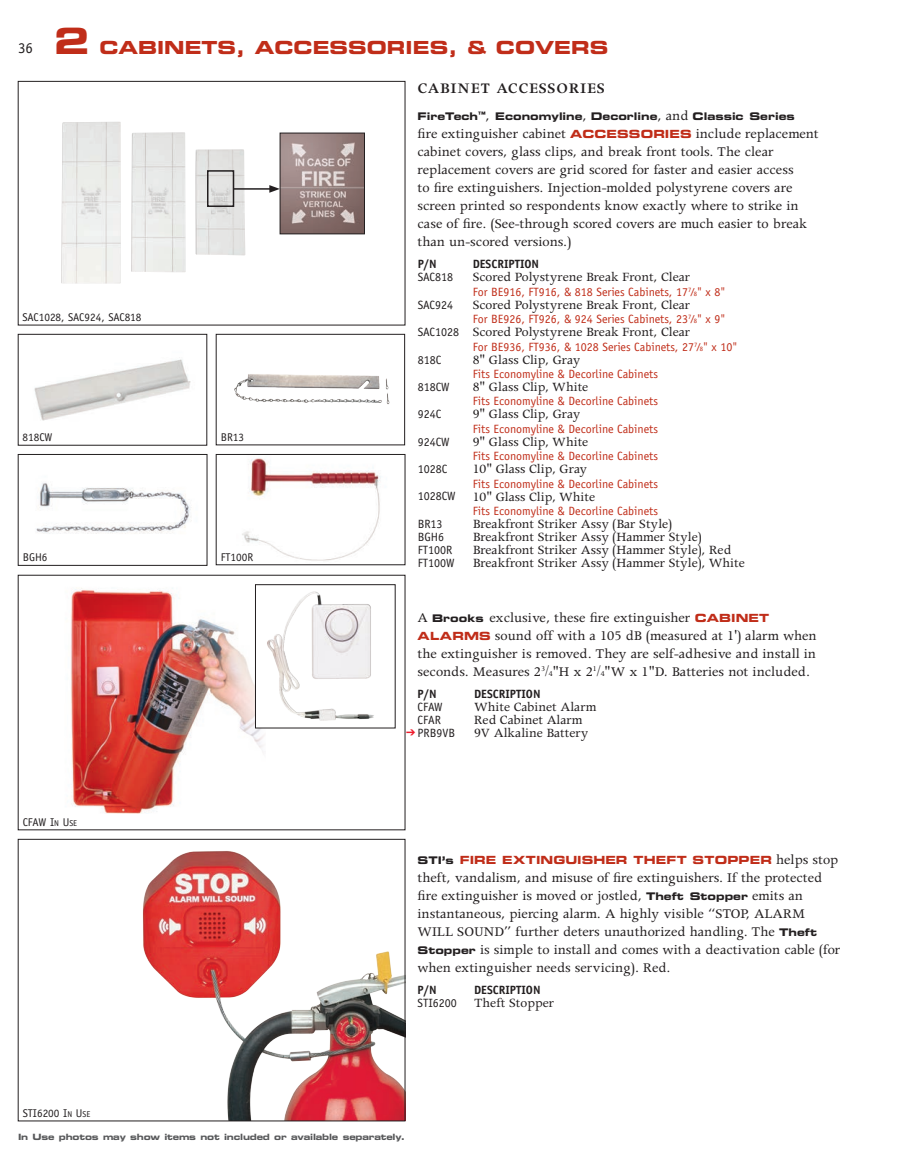
<style>
.page{position:relative;width:918px;height:1175px;background:#fff}
.page>*{position:absolute;margin:0;border:0;box-sizing:border-box;transform-origin:0 0}
.t1{font:18px "Eurostile LT Std Bold Ex 2";color:#c02d19}
.Subcategory{font:600 16.5px "Apollo";letter-spacing:.05em;color:#231f20}
.Body_style{font:15px/18px "Apollo";color:#231f20}
.t2{font:15px "Officina Sans";color:#231f20}
.New_Table{font:14.25px "Apollo";color:#231f20}
.t3{font:12px "Officina Sans";color:#c02d19}
.New_Table-2{font:12px "Officina Sans";color:#231f20}
.New_Table-3{font:700 12px "Officina Sans";color:#231f20}
.Px{font:11.25px "Officina Sans";color:#231f20}
.Body_style-2{font:11.25px "Eurostile LT Std Bold Ex 2";letter-spacing:.005em;color:#c02d19}
.Body_style-3{font:10.5px "Eurostile LT Std Bold Ex 2";color:#231f20}
.t4{font:8.7px "Eurostile LT Std Bold Ex 2";letter-spacing:-.02em;color:#57585a}
.s1{font-size:36px}
.s2{font-family:"Apollo";font-size:15px}
.s3{font-family:"Eurostile LT Std Bold Ex 2";font-size:11.25px;color:#c02d19}
.s4{font-size:6.6px}
.s5{font-style:inherit}
.s6{font-size:8.4px}
.s7{font-family:"Eurostile LT Std Bold Ex 2";font-size:10.5px}
.s8{font-size:8.25px}
.s9{font-size:10.5px;color:#231f20}
.s10{font-family:"Apollo";font-size:15px;color:#231f20}
</style>
<div class="page">
<img style="left:61px;top:122px;width:184px;height:162px">
<div style="left:18px;top:81px;width:387px;height:244px;border:1px solid #231f20"></div>
<img style="left:282px;top:135px;width:81px;height:97px">
<div style="left:280px;top:133px;width:85px;height:101px;border:1px solid #231f20"></div>
<div style="left:207px;top:170px;width:27px;height:37px;border:2px solid #231f20"></div>
<hr style="left:234px;top:188px;width:38px;height:2px;background:#231f20">
<svg style="left:269px;top:185px;width:11px;height:8px"></svg>
<img style="left:242px;top:458px;width:139px;height:103px">
<div style="left:216px;top:454px;width:189px;height:111px;border:1px solid #231f20"></div>
<img style="left:71px;top:588px;width:194px;height:225px">
<div style="left:18px;top:575px;width:387px;height:255px;border:1px solid #231f20"></div>
<div style="left:255px;top:584px;width:140px;height:144px;background:#fff"></div>
<img style="left:267px;top:591px;width:107px;height:130px">
<div style="left:255px;top:584px;width:140px;height:144px;border:1px solid #231f20"></div>
<img style="left:34px;top:359px;width:157px;height:62px">
<div style="left:18px;top:334px;width:189px;height:111px;border:1px solid #231f20"></div>
<img style="left:36px;top:483px;width:156px;height:51px">
<div style="left:18px;top:454px;width:189px;height:111px;border:1px solid #231f20"></div>
<img style="left:234px;top:374px;width:156px;height:30px">
<div style="left:216px;top:334px;width:189px;height:111px;border:1px solid #231f20"></div>
<img style="left:143px;top:851px;width:260px;height:268px">
<div style="left:18px;top:839px;width:387px;height:282px;border:1px solid #231f20"></div>
<p class="t1" style="left:54px;top:35px;width:556px"><span class="s1">2</span> CABINETS, ACCESSORIES, &amp; COVERS</p>
<p class="Subcategory" style="left:418px;top:79px;width:189px">CABINET ACCESSORIES</p>
<p class="Body_style-3" style="left:418px;top:109px;width:379px">FireTech<sup>™</sup><span class="s2">,</span> Economyline<span class="s2">,</span> Decorline<span class="s2">, and</span> Classic Series</p>
<p class="Body_style" style="left:418px;top:125px;width:403px">fire extinguisher cabinet <span class="s3">ACCESSORIES</span> include replacement cabinet covers, glass clips, and break front tools. The clear replacement covers are grid scored for faster and easier access<br>to fire extinguishers. Injection-molded polystyrene covers are screen printed so respondents know exactly where to strike in case of fire. (See-through scored covers are much easier to break than un-scored versions.)</p>
<p class="New_Table-3" style="left:418px;top:257px;width:21px">P/N</p>
<p class="New_Table-3" style="left:473px;top:257px;width:68px">DESCRIPTION</p>
<p class="New_Table-2" style="left:418px;top:270px;width:37px">SAC818</p>
<p class="New_Table" style="left:473px;top:269px;width:219px">Scored Polystyrene Break Front, Clear</p>
<p class="t3" style="left:473px;top:285px;width:254px">For BE916, FT916, &amp; 818 Series Cabinets, 17<sup>7</sup>⁄<span class="s4">8</span>" x 8"</p>
<p class="New_Table-2" style="left:418px;top:298px;width:37px">SAC924</p>
<p class="New_Table" style="left:473px;top:297px;width:219px">Scored Polystyrene Break Front, Clear</p>
<p class="t3" style="left:473px;top:312px;width:254px">For BE926, FT926, &amp; 924 Series Cabinets, 23<sup>7</sup>⁄<span class="s4">8</span>" x 9"</p>
<p class="New_Table-2" style="left:418px;top:325px;width:43px">SAC1028</p>
<p class="New_Table" style="left:473px;top:324px;width:219px">Scored Polystyrene Break Front, Clear</p>
<p class="t3" style="left:473px;top:339px;width:266px">For BE936, FT936, &amp; 1028 Series Cabinets, 27<sup>7</sup>⁄<span class="s4">8</span>" x 10"</p>
<p class="New_Table-2" style="left:418px;top:352px;width:25px">818C</p>
<p class="New_Table" style="left:473px;top:352px;width:109px">8" Glass Clip, Gray</p>
<p class="t3" style="left:473px;top:367px;width:187px">Fits Economyline &amp; Decorline Cabinets</p>
<p class="New_Table-2" style="left:418px;top:380px;width:34px">818CW</p>
<p class="New_Table" style="left:473px;top:379px;width:117px">8" Glass Clip, White</p>
<p class="t3" style="left:473px;top:394px;width:187px">Fits Economyline &amp; Decorline Cabinets</p>
<p class="New_Table-2" style="left:418px;top:407px;width:25px">924C</p>
<p class="New_Table" style="left:473px;top:406px;width:109px">9" Glass Clip, Gray</p>
<p class="t3" style="left:473px;top:422px;width:187px">Fits Economyline &amp; Decorline Cabinets</p>
<p class="New_Table-2" style="left:418px;top:434px;width:34px">924CW</p>
<p class="New_Table" style="left:473px;top:434px;width:117px">9" Glass Clip, White</p>
<p class="t3" style="left:473px;top:449px;width:187px">Fits Economyline &amp; Decorline Cabinets</p>
<p class="New_Table-2" style="left:418px;top:462px;width:31px">1028C</p>
<p class="New_Table" style="left:473px;top:461px;width:116px">10" Glass Clip, Gray</p>
<p class="t3" style="left:473px;top:476px;width:187px">Fits Economyline &amp; Decorline Cabinets</p>
<p class="New_Table-2" style="left:418px;top:489px;width:40px">1028CW</p>
<p class="New_Table" style="left:473px;top:488px;width:124px">10" Glass Clip, White</p>
<p class="t3" style="left:473px;top:504px;width:187px">Fits Economyline &amp; Decorline Cabinets</p>
<p class="New_Table-2" style="left:418px;top:517px;width:26px">BR13</p>
<p class="New_Table" style="left:473px;top:516px;width:201px">Breakfront Striker Assy (Bar Style)</p>
<p class="New_Table-2" style="left:418px;top:530px;width:28px">BGH6</p>
<p class="New_Table" style="left:473px;top:529px;width:230px">Breakfront Striker Assy (Hammer Style)</p>
<p class="New_Table-2" style="left:418px;top:542px;width:36px">FT100R</p>
<p class="New_Table" style="left:473px;top:542px;width:260px">Breakfront Striker Assy (Hammer Style), Red</p>
<p class="New_Table-2" style="left:418px;top:555px;width:38px">FT100W</p>
<p class="New_Table" style="left:473px;top:555px;width:274px">Breakfront Striker Assy (Hammer Style), White</p>
<p class="t2" style="left:18px;top:39px;width:16px">36</p>
<p class="Px" style="left:22px;top:310px;width:121px">SAC1028, SAC924, SAC818</p>
<p class="Px" style="left:22px;top:430px;width:32px">818CW</p>
<p class="Px" style="left:221px;top:430px;width:25px">BR13</p>
<p class="Px" style="left:23px;top:550px;width:26px">BGH6</p>
<p class="Px" style="left:221px;top:550px;width:34px">FT100R</p>
<p class="Px" style="left:23px;top:815px;width:56px">CFAW <span class="s5">I</span><span class="s6">N</span> <span class="s5">U</span><span class="s6">SE</span></p>
<p class="Body_style" style="left:418px;top:608px;width:401px">A <span class="s7">Brooks</span> exclusive, these fire extinguisher <span class="s3">CABINET ALARMS</span> sound off with a 105 dB (measured at 1') alarm when the extinguisher is removed. They are self-adhesive and install in seconds. Measures 2<sup>3</sup><sup>/</sup><span class="s8">4</span>"H x 2<sup>1</sup><sup>/</sup><span class="s8">4</span>"W x 1"D. Batteries not included.</p>
<p class="New_Table-3" style="left:418px;top:686px;width:21px">P/N</p>
<p class="New_Table-3" style="left:474px;top:686px;width:68px">DESCRIPTION</p>
<p class="New_Table-2" style="left:418px;top:700px;width:27px">CFAW</p>
<p class="New_Table" style="left:474px;top:699px;width:124px">White Cabinet Alarm</p>
<p class="New_Table-2" style="left:418px;top:713px;width:25px">CFAR</p>
<p class="New_Table" style="left:474px;top:712px;width:110px">Red Cabinet Alarm</p>
<p class="New_Table-2" style="left:418px;top:726px;width:39px">PRB9VB</p>
<p class="New_Table" style="left:474px;top:725px;width:116px">9V Alkaline Battery</p>
<p class="Body_style-2" style="left:418px;top:852px;width:422px"><span class="s9">STI’s</span> FIRE EXTINGUISHER THEFT STOPPER <span class="s10">helps stop</span></p>
<p class="Body_style" style="left:418px;top:869px;width:425px">theft, vandalism, and misuse of fire extinguishers. If the protected fire extinguisher is moved or jostled, <span class="s7">Theft Stopper</span> emits an instantaneous, piercing alarm. A highly visible “STOP, ALARM WILL SOUND” further deters unauthorized handling. The <span class="s7">Theft Stopper</span> is simple to install and comes with a deactivation cable (for when extinguisher needs servicing). Red.</p>
<p class="New_Table-3" style="left:418px;top:982px;width:21px">P/N</p>
<p class="New_Table-3" style="left:474px;top:982px;width:68px">DESCRIPTION</p>
<p class="New_Table-2" style="left:418px;top:996px;width:41px">STI6200</p>
<p class="New_Table" style="left:474px;top:995px;width:82px">Theft Stopper</p>
<p class="Px" style="left:23px;top:1106px;width:69px">STI6200 <span class="s5">I</span><span class="s6">N</span> <span class="s5">U</span><span class="s6">SE</span></p>
<p class="t4" style="left:18px;top:1130px;width:389px">In Use photos may show items not included or available separately.</p>
</div>
